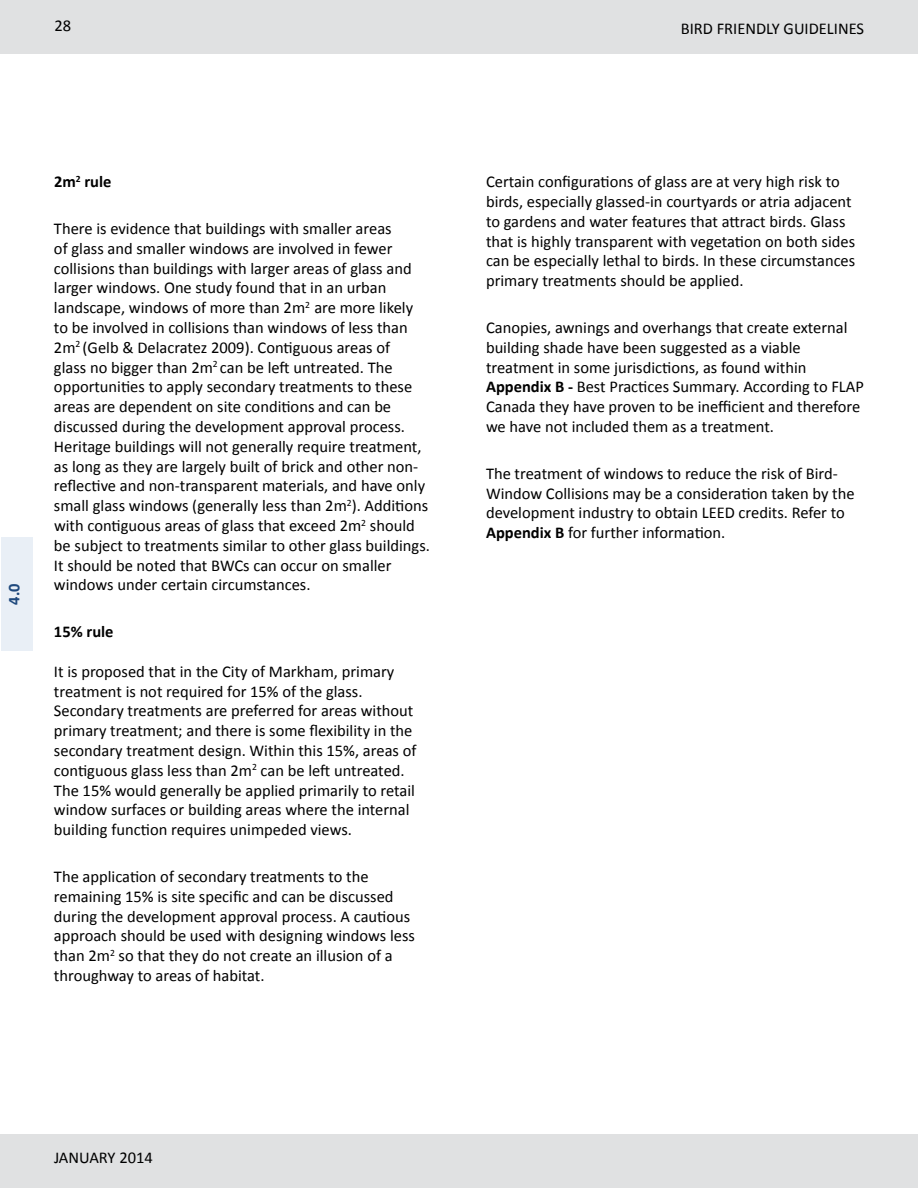
<style>
.page{position:relative;width:918px;height:1188px;background:#fff}
.page>*{position:absolute;margin:0;border:0;box-sizing:border-box;transform-origin:0 0}
.t1{font:16.5px/19.8px "Calibri";color:#000}
.t2{font:700 16.5px "Calibri";color:#000}
.t3{font:700 16.5px "Calibri";color:#1f497d}
.s1{font-weight:700}
</style>
<div class="page">
<div style="left:0;top:1134px;width:918px;height:54px;background:#e0e1e2"></div>
<div style="left:0;top:0;width:918px;height:54px;background:#e0e1e2"></div>
<div style="left:2px;top:537px;width:31px;height:114px;background:#e9eff6"></div>
<p class="t1" style="left:54px;top:16px;width:18px">28</p>
<p class="t1" style="left:681px;top:19px;width:185px">BIRD FRIENDLY GUIDELINES</p>
<p class="t3" style="left:3px;top:605px;width:23px;rotate:-90deg">4.0</p>
<p class="t2" style="left:54px;top:171px;width:59px">2m<sup>2</sup> rule</p>
<p class="t1" style="left:54px;top:219px;width:377px">There is evidence that buildings with smaller areas<br>of glass and smaller windows are involved in fewer collisions than buildings with larger areas of glass and larger windows. One study found that in an urban landscape, windows of more than 2m<sup>2</sup> are more likely to be involved in collisions than windows of less than 2m<sup>2</sup> (Gelb &amp; Delacratez 2009). Contiguous areas of<br>glass no bigger than 2m<sup>2</sup> can be left untreated. The opportunities to apply secondary treatments to these areas are dependent on site conditions and can be discussed during the development approval process.<br>Heritage buildings will not generally require treatment, as long as they are largely built of brick and other non&shy;reflective and non-transparent materials, and have only small glass windows (generally less than 2m<sup>2</sup>). Additions with contiguous areas of glass that exceed 2m<sup>2</sup> should be subject to treatments similar to other glass buildings.<br>It should be noted that BWCs can occur on smaller windows under certain circumstances.</p>
<p class="t2" style="left:54px;top:621px;width:61px">15% rule</p>
<p class="t1" style="left:54px;top:662px;width:364px">It is proposed that in the City of Markham, primary treatment is not required for 15% of the glass.<br>Secondary treatments are preferred for areas without primary treatment; and there is some flexibility in the secondary treatment design. Within this 15%, areas of contiguous glass less than 2m<sup>2</sup> can be left untreated.<br>The 15% would generally be applied primarily to retail window surfaces or building areas where the internal building function requires unimpeded views.</p>
<p class="t1" style="left:54px;top:867px;width:363px">The application of secondary treatments to the remaining 15% is site specific and can be discussed during the development approval process. A cautious approach should be used with designing windows less than 2m<sup>2</sup> so that they do not create an illusion of a throughway to areas of habitat.</p>
<p class="t1" style="left:486px;top:172px;width:371px">Certain configurations of glass are at very high risk to birds, especially glassed-in courtyards or atria adjacent to gardens and water features that attract birds. Glass that is highly transparent with vegetation on both sides can be especially lethal to birds. In these circumstances primary treatments should be applied.</p>
<p class="t1" style="left:486px;top:318px;width:379px">Canopies, awnings and overhangs that create external building shade have been suggested as a viable treatment in some jurisdictions, as found within <span class="s1">Appendix B -</span> Best Practices Summary. According to FLAP Canada they have proven to be inefficient and therefore we have not included them as a treatment.</p>
<p class="t1" style="left:486px;top:463px;width:370px">The treatment of windows to reduce the risk of Bird-Window Collisions may be a consideration taken by the development industry to obtain LEED credits. Refer to <span class="s1">Appendix B</span> for further information.</p>
<p class="t1" style="left:54px;top:1148px;width:100px">JANUARY 2014</p>
</div>
